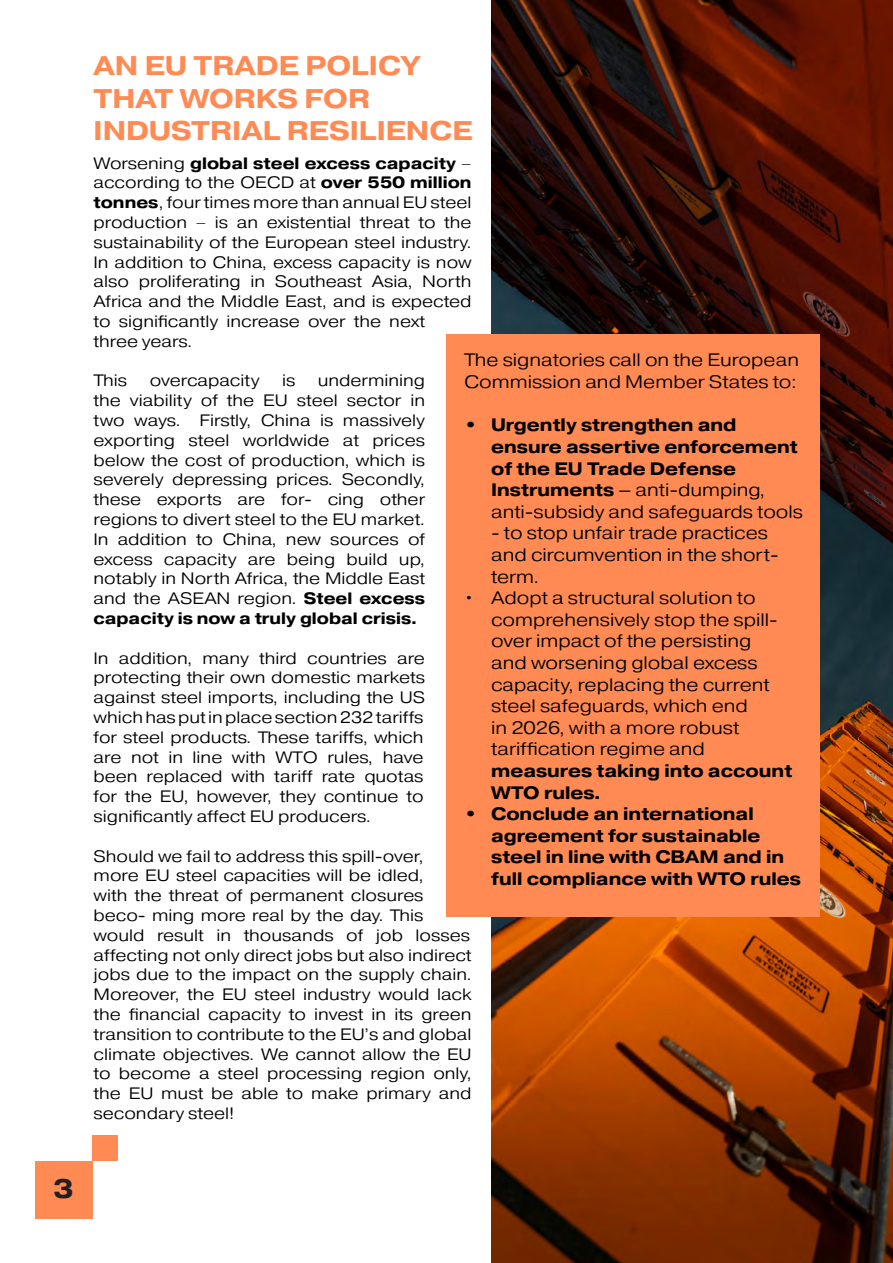
<style>
.page{position:relative;width:893px;height:1263px;background:#fff}
.page>*{position:absolute;margin:0;border:0;box-sizing:border-box;transform-origin:0 0}
.t1{font:700 27px/32.4px "Pragmatica Ext";color:#ff8a54}
.t2{font:700 27px "Pragmatica Ext";color:#241f21}
.t3{font:300 18px/21.6px "Pragmatica Ext";color:#000001}
.t4{font:700 18px/21.6px "Pragmatica Ext";color:#000001}
.t5{font:300 16.5px/19.8px "Pragmatica Ext";color:#000}
.s1{font-weight:700}
.s2{font-weight:300}
</style>
<div class="page">
<img style="left:491px;top:0;width:402px;height:1263px">
<div style="left:446px;top:334px;width:374px;height:582px;background:#ff8a54"></div>
<div style="left:36px;top:1161px;width:57px;height:57px;background:#ff8a54"></div>
<div style="left:93px;top:1135px;width:25px;height:26px;background:#ff8a54"></div>
<h1 class="t1" style="left:94px;top:49px;width:380px">AN EU TRADE POLICY<br>THAT WORKS FOR<br>INDUSTRIAL RESILIENCE</h1>
<p class="t5" style="left:94px;top:153px;width:380px">Worsening <span class="s1">global steel excess capacity</span> – according to the OECD at <span class="s1">over 550 million tonnes</span>, four times more than annual EU steel production – is an existential threat to the sustainability of the European steel industry.<br>In addition to China, excess capacity is now also proliferating in Southeast Asia, North Africa and the Middle East, and is expected to significantly increase over the next three years.</p>
<p class="t5" style="left:94px;top:371px;width:35px">This</p>
<p class="t5" style="left:150px;top:371px;width:111px">overcapacity</p>
<p class="t5" style="left:282px;top:371px;width:15px">is</p>
<p class="t3" style="left:464px;top:350px;width:336px">The signatories call on the European<br>Commission and Member States to:</p>
<p class="t4" style="left:491px;top:414px;width:314px;text-indent:-27px">• Urgently strengthen and ensure assertive enforcement of the EU Trade Defense<br>Instruments – <span class="s2">anti-dumping, anti-subsidy and safeguards tools</span></p>
<p class="t3" style="left:491px;top:522px;width:289px">- to stop unfair trade practices and circumvention in the short&shy;term.</p>
<p class="t3" style="left:491px;top:587px;width:288px;text-indent:-27px">• Adopt a structural solution to comprehensively stop the spill&shy;over impact of the persisting and worsening global excess capacity, replacing the current steel safeguards, which end<br>in 2026, with a more robust tariffication regime and</p>
<p class="t4" style="left:491px;top:760px;width:303px">measures taking into account<br>WTO rules.</p>
<p class="t4" style="left:491px;top:803px;width:311px;text-indent:-27px">• Conclude an international agreement for sustainable steel in line with CBAM and in full compliance with WTO rules</p>
<p class="t5" style="left:94px;top:371px;width:333px;text-align:justify;text-indent:224px">undermining the viability of the EU steel sector in two ways. Firstly, China is massively exporting steel worldwide at prices below the cost of production, which is severely depressing prices. Secondly, these exports are for- cing other regions to divert steel to the EU market.<br>In addition to China, new sources of excess capacity are being build up, notably in North Africa, the Middle East and the ASEAN region. <span class="s1">Steel excess capacity is now a truly global crisis.</span></p>
<p class="t5" style="left:94px;top:648px;width:333px;text-align:justify">In addition, many third countries are protecting their own domestic markets against steel imports, including the US which has put in place section 232 tariffs for steel products. These tariffs, which are not in line with WTO rules, have been replaced with tariff rate quotas for the EU, however, they continue to significantly affect EU producers.</p>
<p class="t5" style="left:94px;top:846px;width:380px">Should we fail to address this spill-over, more EU steel capacities will be idled,<br>with the threat of permanent closures beco- ming more real by the day. This would result in thousands of job losses affecting not only direct jobs but also indirect jobs due to the impact on the supply chain.<br>Moreover, the EU steel industry would lack the financial capacity to invest in its green transition to contribute to the EU’s and global climate objectives. We cannot allow the EU to become a steel processing region only, the EU must be able to make primary and secondary steel!</p>
<h1 class="t2" style="left:53px;top:1170px;width:22px">3</h1>
</div>
